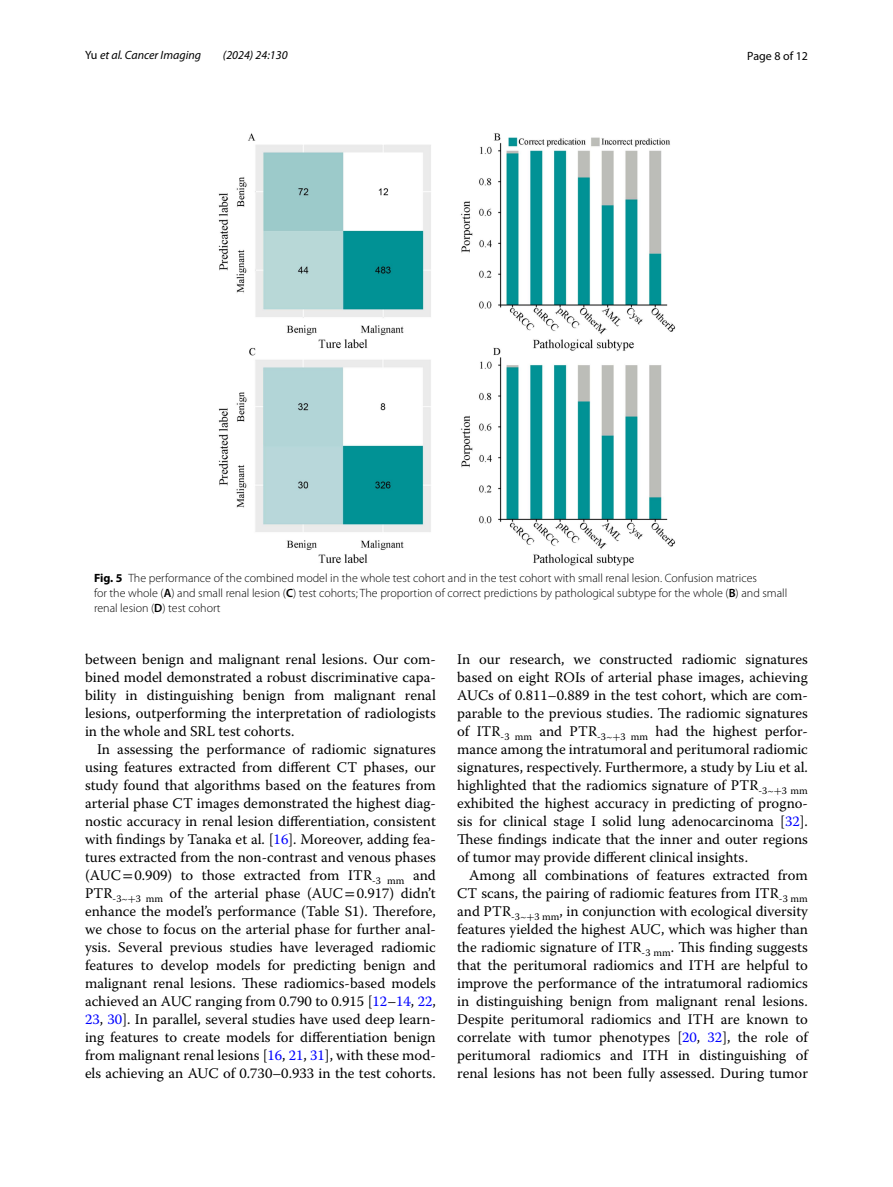
<style>
.page{position:relative;width:893px;height:1187px;background:#fff}
.page>*{position:absolute;margin:0;border:0;box-sizing:border-box;transform-origin:0 0}
.t1{font:14.7px/18px "Warnock Pro";color:#000;text-align:justify}
.t2{font:300 12px/15px "Myriad Pro";color:#000}
.t3{font:italic 12px "Myriad Pro";color:#000}
.t4{font:12px "Myriad Pro";color:#000}
.s1{font-style:normal}
.s2{font-weight:700}
.s3{font-weight:600}
.s4{color:#00f}
.s5{font-family:"STIX"}
</style>
<div class="page">
<img style="left:218px;top:133px;width:457px;height:433px">
<p class="t3" style="left:85px;top:48px;width:118px"><span class="s1">Yu</span> et al. Cancer Imaging</p>
<p class="t3" style="left:223px;top:48px;width:66px">(2024) 24:130</p>
<p class="t4" style="left:747px;top:48px;width:62px">Page 8 of 12</p>
<p class="t2" style="left:94px;top:570px;width:695px"><span class="s2">Fig. 5</span> The performance of the combined model in the whole test cohort and in the test cohort with small renal lesion. Confusion matrices<br>for the whole (<span class="s3">A</span>) and small renal lesion (<span class="s3">C</span>) test cohorts; The proportion of correct predictions by pathological subtype for the whole (<span class="s3">B</span>) and small renal lesion (<span class="s3">D</span>) test cohort</p>
<p class="t1" style="left:85px;top:650px;width:352px">between benign and malignant renal lesions. Our com&shy;bined model demonstrated a robust discriminative capa&shy;bility in distinguishing benign from malignant renal lesions, outperforming the interpretation of radiologists in the whole and SRL test cohorts.</p>
<p class="t1" style="left:85px;top:740px;width:352px;text-indent:12px">In assessing the performance of radiomic signatures using features extracted from different CT phases, our study found that algorithms based on the features from arterial phase CT images demonstrated the highest diag&shy;nostic accuracy in renal lesion differentiation, consistent with findings by Tanaka et al. [<span class="s4">16</span>]. Moreover, adding fea&shy;tures extracted from the non-contrast and venous phases (AUC<span class="s5">=</span>0.909) to those extracted from ITR<sub>-3</sub> <sub>mm</sub> and PTR<sub>-3~</sub><sub>+</sub><sub>3</sub> <sub>mm</sub> of the arterial phase (AUC<span class="s5">=</span>0.917) didn’t enhance the model’s performance (Table S1). Therefore, we chose to focus on the arterial phase for further anal&shy;ysis. Several previous studies have leveraged radiomic features to develop models for predicting benign and malignant renal lesions. These radiomics-based models achieved an AUC ranging from 0.790 to 0.915 [<span class="s4">12</span>–<span class="s4">14</span>, <span class="s4">22</span>, <span class="s4">23</span>, <span class="s4">30</span>]. In parallel, several studies have used deep learn&shy;ing features to create models for differentiation benign from malignant renal lesions [<span class="s4">16</span>, <span class="s4">21</span>, <span class="s4">31</span>], with these mod&shy;els achieving an AUC of 0.730–0.933 in the test cohorts.</p>
<p class="t1" style="left:457px;top:650px;width:352px">In our research, we constructed radiomic signatures based on eight ROIs of arterial phase images, achieving AUCs of 0.811–0.889 in the test cohort, which are com&shy;parable to the previous studies. The radiomic signatures of ITR<sub>-3</sub> <sub>mm</sub> and PTR<sub>-3~</sub><sub>+</sub><sub>3</sub> <sub>mm</sub> had the highest perfor&shy;mance among the intratumoral and peritumoral radiomic signatures, respectively. Furthermore, a study by Liu et al. highlighted that the radiomics signature of PTR<sub>-3~</sub><sub>+</sub><sub>3</sub> <sub>mm </sub>exhibited the highest accuracy in predicting of progno&shy;sis for clinical stage I solid lung adenocarcinoma [<span class="s4">32</span>].<br>These findings indicate that the inner and outer regions of tumor may provide different clinical insights.</p>
<p class="t1" style="left:457px;top:866px;width:352px;text-indent:12px">Among all combinations of features extracted from CT scans, the pairing of radiomic features from ITR<sub>-3</sub> <sub>mm </sub>and PTR<sub>-3~</sub><sub>+</sub><sub>3</sub> <sub>mm</sub>, in conjunction with ecological diversity features yielded the highest AUC, which was higher than the radiomic signature of ITR<sub>-3</sub> <sub>mm</sub>. This finding suggests that the peritumoral radiomics and ITH are helpful to improve the performance of the intratumoral radiomics in distinguishing benign from malignant renal lesions.<br>Despite peritumoral radiomics and ITH are known to correlate with tumor phenotypes [<span class="s4">20</span>, <span class="s4">32</span>], the role of peritumoral radiomics and ITH in distinguishing of renal lesions has not been fully assessed. During tumor</p>
</div>
